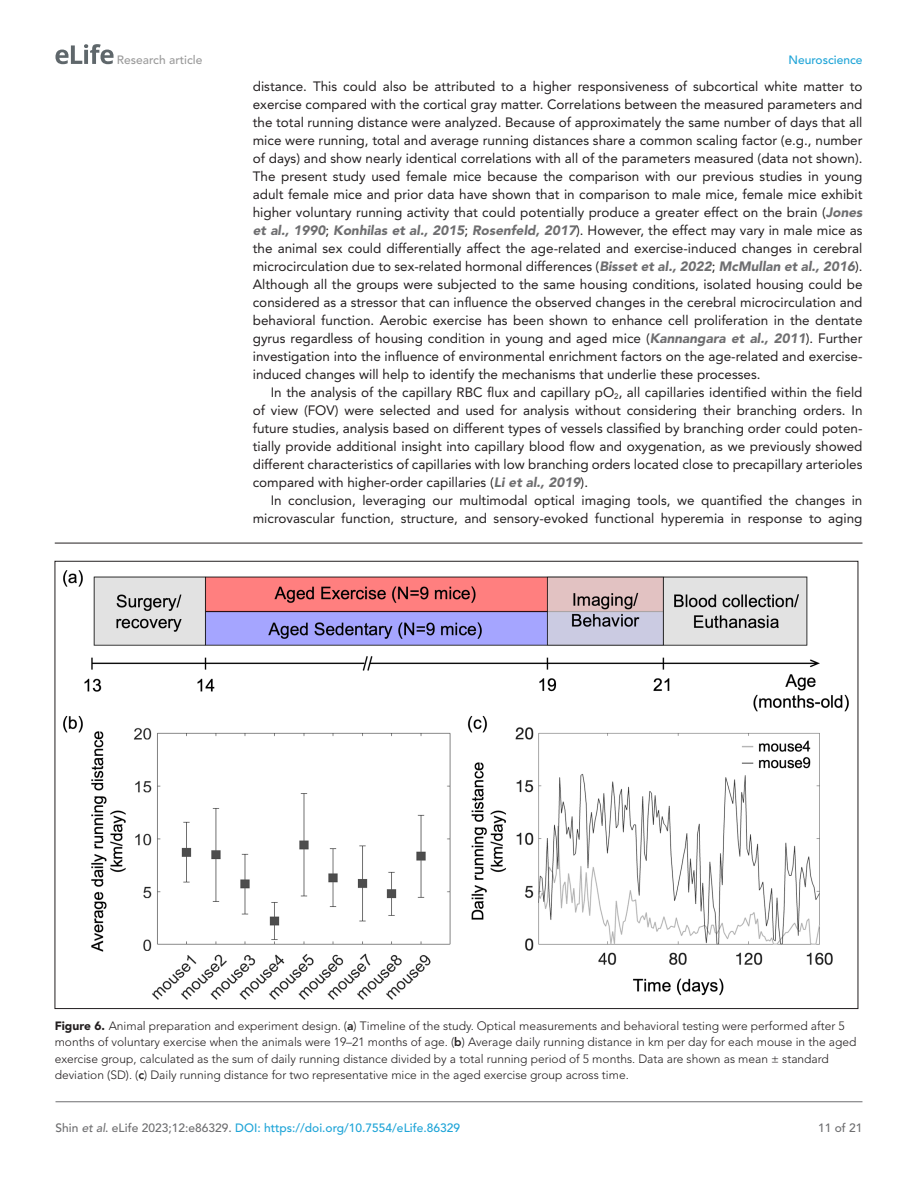
<style>
.page{position:relative;width:918px;height:1188px;background:#fff}
.page>*{position:absolute;margin:0;border:0;box-sizing:border-box;transform-origin:0 0}
.t1{font:13.5px/18px "Avenir LT Std";color:#231f20;text-align:justify}
.t2{font:300 12px/16.5px "Avenir LT Std";color:#231f20}
.t3{font:500 12px "Avenir LT Std";color:#1ea4d7}
.t4{font:500 12px "Avenir LT Std";color:#9a9a9a}
.t5{font:500 12px "Avenir LT Std";color:#6e6e70}
.s1{font-weight:900;font-style:italic;color:#6e6e70}
.s2{font-weight:900}
.s3{font-weight:800}
.s4{color:#6e6e70}
.s5{font-style:italic;color:#6e6e70}
</style>
<div class="page">
<svg style="left:55px;top:44px;width:59px;height:20px"></svg>
<hr style="left:56px;top:1101px;width:806px;height:1px;background:#6e6e70">
<hr style="left:55px;top:543px;width:807px;height:1px;background:#231f20">
<img style="left:64px;top:570px;width:785px;height:430px">
<p class="t4" style="left:117px;top:53px;width:87px">Research article</p>
<p class="t3" style="left:788px;top:53px;width:76px">Neuroscience</p>
<p class="t1" style="left:253px;top:78px;width:611px">distance. This could also be attributed to a higher responsiveness of subcortical white matter to exercise compared with the cortical gray matter. Correlations between the measured parameters and the total running distance were analyzed. Because of approximately the same number of days that all mice were running, total and average running distances share a common scaling factor (e.g., number of days) and show nearly identical correlations with all of the parameters measured (data not shown).<br>The present study used female mice because the comparison with our previous studies in young adult female mice and prior data have shown that in comparison to male mice, female mice exhibit higher voluntary running activity that could potentially produce a greater effect on the brain (<span class="s1">Jones et al., 1990</span>; <span class="s1">Konhilas et al., 2015</span>; <span class="s1">Rosenfeld, 2017</span>). However, the effect may vary in male mice as the animal sex could differentially affect the age-related and exercise-induced changes in cerebral microcirculation due to sex-related hormonal differences (<span class="s1">Bisset et al., 2022</span>; <span class="s1">McMullan et al., 2016</span>).<br>Although all the groups were subjected to the same housing conditions, isolated housing could be considered as a stressor that can influence the observed changes in the cerebral microcirculation and behavioral function. Aerobic exercise has been shown to enhance cell proliferation in the dentate gyrus regardless of housing condition in young and aged mice (<span class="s1">Kannangara et al., 2011</span>). Further investigation into the influence of environmental enrichment factors on the age-related and exercise&shy;induced changes will help to identify the mechanisms that underlie these processes.</p>
<p class="t1" style="left:253px;top:384px;width:611px;text-indent:18px">In the analysis of the capillary RBC flux and capillary pO<sub>2</sub>, all capillaries identified within the field of view (FOV) were selected and used for analysis without considering their branching orders. In future studies, analysis based on different types of vessels classified by branching order could poten&shy;tially provide additional insight into capillary blood flow and oxygenation, as we previously showed different characteristics of capillaries with low branching orders located close to precapillary arterioles compared with higher-order capillaries (<span class="s1">Li et al., 2019</span>).</p>
<p class="t1" style="left:253px;top:492px;width:611px;text-align:right">In conclusion, leveraging our multimodal optical imaging tools, we quantified the changes in microvascular function, structure, and sensory-evoked functional hyperemia in response to aging</p>
<p class="t2" style="left:55px;top:1017px;width:803px"><span class="s2">Figure 6.</span> Animal preparation and experiment design. (<span class="s3">a</span>) Timeline of the study. Optical measurements and behavioral testing were performed after 5 months of voluntary exercise when the animals were 19–21 months of age. (<span class="s3">b</span>) Average daily running distance in km per day for each mouse in the aged exercise group, calculated as the sum of daily running distance divided by a total running period of 5 months. Data are shown as mean ± standard deviation (SD). (<span class="s3">c</span>) Daily running distance for two representative mice in the aged exercise group across time.</p>
<p class="t3" style="left:56px;top:1121px;width:406px"><span class="s4">Shin</span> <span class="s5">et al</span><span class="s4">. eLife 2023;12:e86329.</span> DOI: https://doi.org/10.7554/eLife.86329</p>
<p class="t5" style="left:818px;top:1121px;width:46px">11 of 21</p>
</div>
